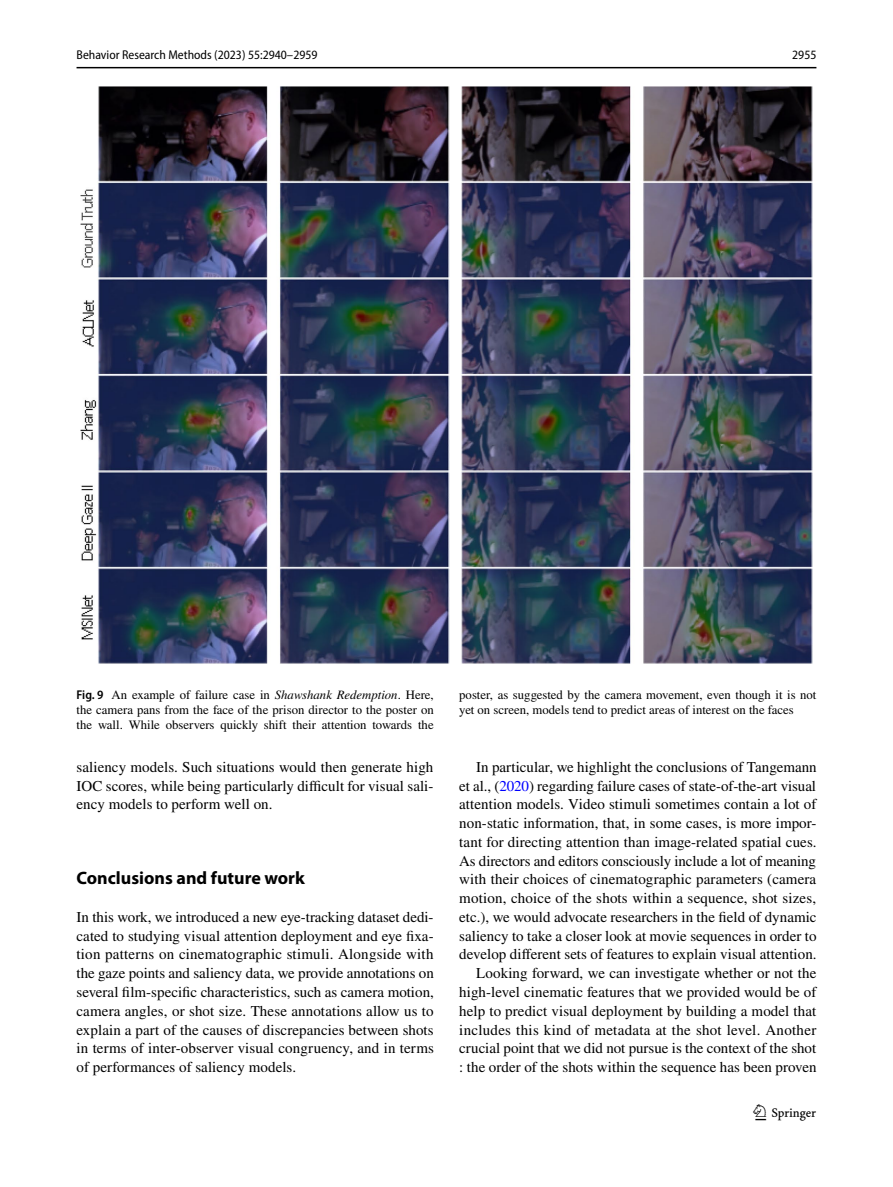
<style>
.page{position:relative;width:893px;height:1187px;background:#fff}
.page>*{position:absolute;margin:0;border:0;box-sizing:border-box;transform-origin:0 0}
.t1{font:22.5px "Springnew Regular 2";color:#000}
.t2{font:700 18px "Myriad Pro";color:#000}
.t3{font:15px/18.8px "STIX";letter-spacing:.005em;color:#000;text-align:justify}
.t4{font:12.75px/15px "STIX";color:#000;text-align:justify}
.t5{font:semi-condensed 12.75px "Myriad Pro";color:#000}
.s1{font-family:"Myriad Pro";font-weight:600;font-stretch:semi-condensed}
.s2{font-style:italic}
.s3{color:#00f}
</style>
<div class="page">
<hr style="left:77px;top:67px;width:739px;height:1px;background:#000">
<img style="left:81px;top:87px;width:731px;height:576px">
<p class="t5" style="left:77px;top:48px;width:243px">Behavior Research Methods (2023) 55:2940–2959</p>
<p class="t5" style="left:792px;top:48px;width:26px">2955</p>
<p class="t4" style="left:77px;top:688px;width:359px"><span class="s1">Fig. 9</span> An example of failure case in <span class="s2">Shawshank Redemption</span>. Here, the camera pans from the face of the prison director to the poster on the wall. While observers quickly shift their attention towards the</p>
<p class="t4" style="left:459px;top:687px;width:359px">poster, as suggested by the camera movement, even though it is not yet on screen, models tend to predict areas of interest on the faces</p>
<p class="t3" style="left:77px;top:758px;width:358px">saliency models. Such situations would then generate high IOC scores, while being particularly difficult for visual sali&shy;ency models to perform well on.</p>
<p class="t2" style="left:77px;top:866px;width:230px">Conclusions and future work</p>
<p class="t3" style="left:77px;top:908px;width:359px">In this work, we introduced a new eye-tracking dataset dedi&shy;cated to studying visual attention deployment and eye fixa&shy;tion patterns on cinematographic stimuli. Alongside with the gaze points and saliency data, we provide annotations on several film-specific characteristics, such as camera motion, camera angles, or shot size. These annotations allow us to explain a part of the causes of discrepancies between shots in terms of inter-observer visual congruency, and in terms of performances of saliency models.</p>
<p class="t3" style="left:459px;top:758px;width:359px;text-align:right">In particular, we highlight the conclusions of Tangemann<br>et al., (<span class="s3">2020</span>) regarding failure cases of state-of-the-art visual attention models. Video stimuli sometimes contain a lot of non-static information, that, in some cases, is more impor&shy;tant for directing attention than image-related spatial cues.<br>As directors and editors consciously include a lot of meaning with their choices of cinematographic parameters (camera motion, choice of the shots within a sequence, shot sizes, etc.), we would advocate researchers in the field of dynamic saliency to take a closer look at movie sequences in order to develop different sets of features to explain visual attention.<br>Looking forward, we can investigate whether or not the high-level cinematic features that we provided would be of help to predict visual deployment by building a model that includes this kind of metadata at the shot level. Another crucial point that we did not pursue is the context of the shot : the order of the shots within the sequence has been proven</p>
<h1 class="t1" style="left:755px;top:1104px;width:62px">1 3</h1>
</div>
